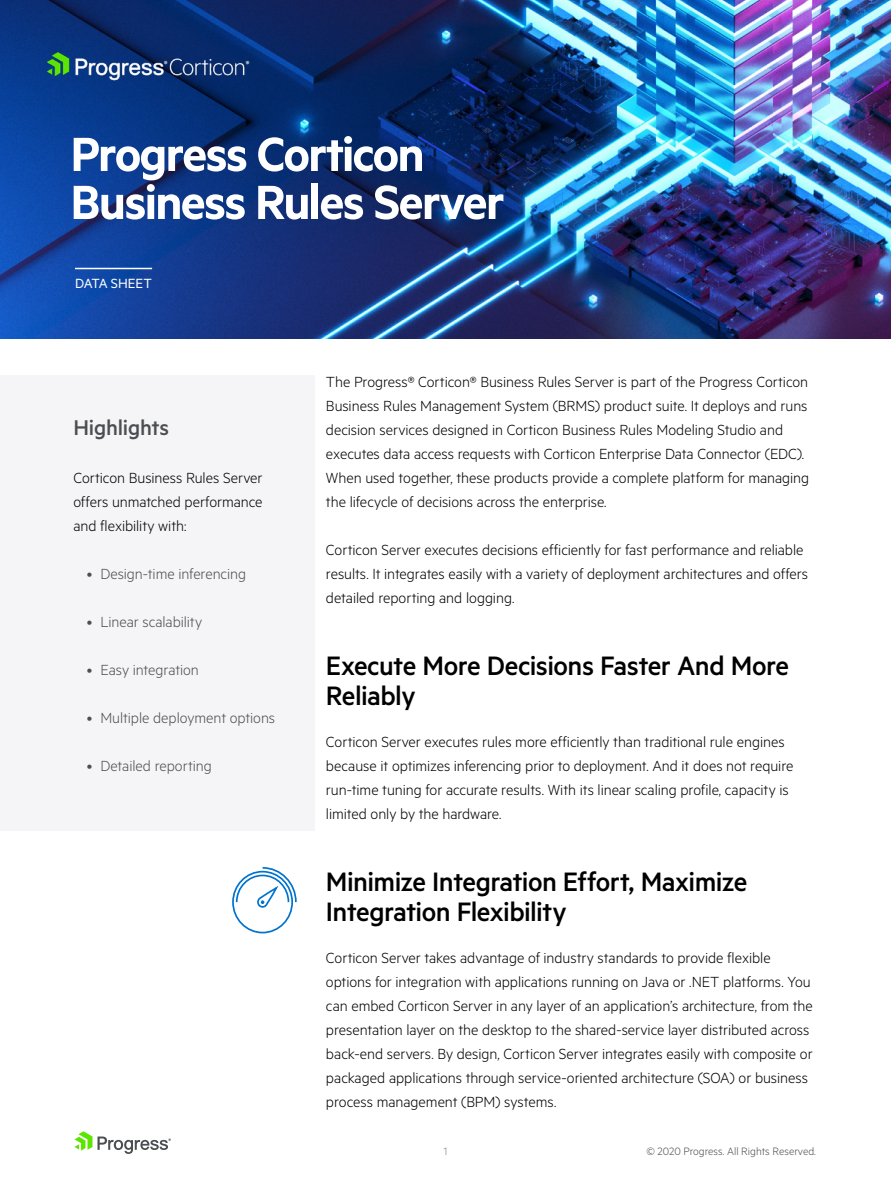
<style>
.page{position:relative;width:891px;height:1188px;background:#fff}
.page>*{position:absolute;margin:0;border:0;box-sizing:border-box;transform-origin:0 0}
.t1{font:600 54px/48px "Metric";letter-spacing:-.03em;color:#fff}
.t2{font:500 30px/30px "Metric";letter-spacing:-.02em;color:#000}
.t3{font:500 24px "Metric";letter-spacing:-.01em;color:#4b4e52}
.t4{font:300 16.5px/24px "Metric";letter-spacing:-.005em;color:#000}
.t5{font:300 16.5px "Metric";letter-spacing:-.005em;color:#4b4e52}
.t6{font:15px "Metric";letter-spacing:-.01em;color:#fff}
.t7{font:300 12px "Metric";color:#4b4e52}
.t8{font:300 12px "Metric";color:#818386}
</style>
<div class="page">
<svg style="left:74px;top:1131px;width:97px;height:23px"></svg>
<img style="left:0;top:0;width:891px;height:339px">
<hr style="left:75px;top:268px;width:77px;height:1px;background:#fff">
<img style="left:24px;top:31px;width:238px;height:68px">
<div style="left:0;top:375px;width:314px;height:456px;background:#f5f5f7"></div>
<svg style="left:232px;top:867px;width:65px;height:67px"></svg>
<h1 class="t1" style="left:70px;top:129px;width:436px">Progress Corticon<br>Business Rules Server</h1>
<p class="t6" style="left:75px;top:275px;width:78px">DATA SHEET</p>
<h3 class="t3" style="left:73px;top:414px;width:97px">Highlights</h3>
<p class="t4" style="left:73px;top:465px;width:191px;text-align:justify">Corticon Business Rules Server offers unmatched performance and flexibility with:</p>
<p class="t5" style="left:87px;top:564px;width:161px">• Design-time inferencing</p>
<p class="t5" style="left:87px;top:612px;width:117px">• Linear scalability</p>
<p class="t5" style="left:87px;top:660px;width:114px">• Easy integration</p>
<p class="t5" style="left:87px;top:708px;width:190px">• Multiple deployment options</p>
<p class="t5" style="left:87px;top:756px;width:126px">• Detailed reporting</p>
<p class="t4" style="left:326px;top:369px;width:485px">The Progress® Corticon® Business Rules Server is part of the Progress Corticon Business Rules Management System (BRMS) product suite. It deploys and runs decision services designed in Corticon Business Rules Modeling Studio and executes data access requests with Corticon Enterprise Data Connector (EDC).<br>When used together, these products provide a complete platform for managing the lifecycle of decisions across the enterprise.</p>
<p class="t4" style="left:326px;top:537px;width:484px">Corticon Server executes decisions efficiently for fast performance and reliable results. It integrates easily with a variety of deployment architectures and offers detailed reporting and logging.</p>
<h2 class="t2" style="left:326px;top:650px;width:465px">Execute More Decisions Faster And More<br>Reliably</h2>
<p class="t4" style="left:326px;top:729px;width:469px">Corticon Server executes rules more efficiently than traditional rule engines because it optimizes inferencing prior to deployment. And it does not require run-time tuning for accurate results. With its linear scaling profile, capacity is limited only by the hardware.</p>
<h2 class="t2" style="left:326px;top:866px;width:423px">Minimize Integration Effort, Maximize<br>Integration Flexibility</h2>
<p class="t4" style="left:326px;top:945px;width:488px">Corticon Server takes advantage of industry standards to provide flexible options for integration with applications running on Java or .NET platforms. You can embed Corticon Server in any layer of an application’s architecture, from the presentation layer on the desktop to the shared-service layer distributed across back-end servers. By design, Corticon Server integrates easily with composite or packaged applications through service-oriented architecture (SOA) or business process management (BPM) systems.</p>
<p class="t8" style="left:444px;top:1144px;width:5px">1</p>
<p class="t7" style="left:646px;top:1144px;width:171px">© 2020 Progress. All Rights Reserved.</p>
</div>
